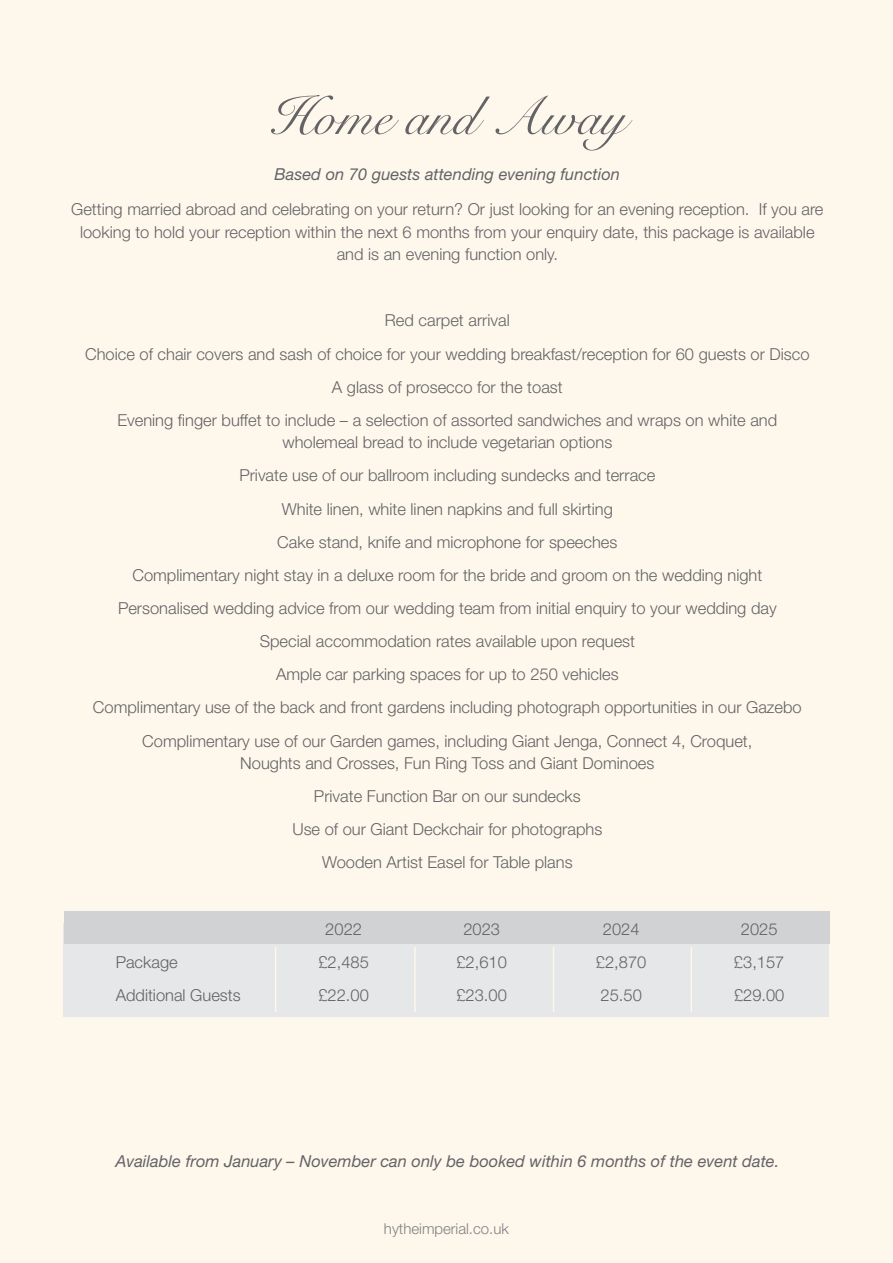
<style>
.page{position:relative;width:893px;height:1263px;background:#fef7ec}
.page>*{position:absolute;margin:0;border:0;box-sizing:border-box;transform-origin:0 0}
.t1{font:54px "Snell Roundhand Script";color:#636366}
.t2{font:300 16.5px/33.2px "Helvetica Neue";color:#636366;text-align:center}
.t3{font:italic 16.5px "Helvetica Neue";color:#636366}
.t4{font:300 15px "Helvetica Neue";color:#808285}
</style>
<div class="page">
<div style="left:64px;top:923px;width:765px;height:94px;background:#e6e7e9"></div>
<div style="left:65px;top:910px;width:765px;height:33px;background:#d1d2d4"></div>
<hr style="left:275px;top:947px;width:1px;height:65px;background:#fef7ec">
<hr style="left:414px;top:947px;width:2px;height:65px;background:#fef7ec">
<hr style="left:553px;top:947px;width:1px;height:65px;background:#fef7ec">
<hr style="left:691px;top:947px;width:1px;height:65px;background:#fef7ec">
<h1 class="t1" style="left:269px;top:86px;width:358px">Home and Away</h1>
<p class="t3" style="left:275px;top:164px;width:347px">Based on 70 guests attending evening function</p>
<p class="t2" style="left:71px;top:198px;width:754px;line-height:22.5px">Getting married abroad and celebrating on your return? Or just looking for an evening reception. If you are looking to hold your reception within the next 6 months from your enquiry date, this package is available and is an evening function only.</p>
<p class="t2" style="left:85px;top:304px;width:726px">Red carpet arrival<br>Choice of chair covers and sash of choice for your wedding breakfast/reception for 60 guests or Disco A glass of prosecco for the toast<br>Evening finger buffet to include – a selection of assorted sandwiches and wraps on white and</p>
<p class="t2" style="left:93px;top:425px;width:710px">wholemeal bread to include vegetarian options<br>Private use of our ballroom including sundecks and terrace<br>White linen, white linen napkins and full skirting<br>Cake stand, knife and microphone for speeches<br>Complimentary night stay in a deluxe room for the bride and groom on the wedding night Personalised wedding advice from our wedding team from initial enquiry to your wedding day Special accommodation rates available upon request<br>Ample car parking spaces for up to 250 vehicles<br>Complimentary use of the back and front gardens including photograph opportunities in our Gazebo Complimentary use of our Garden games, including Giant Jenga, Connect 4, Croquet,</p>
<p class="t2" style="left:240px;top:746px;width:416px">Noughts and Crosses, Fun Ring Toss and Giant Dominoes Private Function Bar on our sundecks<br>Use of our Giant Deckchair for photographs<br>Wooden Artist Easel for Table plans</p>
<p class="t2" style="left:325px;top:912px;width:38px">2022</p>
<p class="t2" style="left:463px;top:912px;width:38px">2023</p>
<p class="t2" style="left:603px;top:912px;width:38px">2024</p>
<p class="t2" style="left:741px;top:912px;width:38px">2025</p>
<p class="t2" style="left:116px;top:945px;width:64px">Package</p>
<p class="t2" style="left:318px;top:945px;width:52px">£2,485</p>
<p class="t2" style="left:456px;top:945px;width:52px">£2,610</p>
<p class="t2" style="left:596px;top:945px;width:52px">£2,870</p>
<p class="t2" style="left:734px;top:945px;width:52px">£3,157</p>
<p class="t2" style="left:116px;top:978px;width:126px">Additional Guests</p>
<p class="t2" style="left:318px;top:978px;width:52px">£22.00</p>
<p class="t2" style="left:456px;top:978px;width:52px">£23.00</p>
<p class="t2" style="left:601px;top:978px;width:43px">25.50</p>
<p class="t2" style="left:734px;top:978px;width:52px">£29.00</p>
<p class="t3" style="left:115px;top:1151px;width:665px">Available from January – November can only be booked within 6 months of the event date.</p>
<p class="t4" style="left:384px;top:1220px;width:127px">hytheimperial.co.uk</p>
</div>
